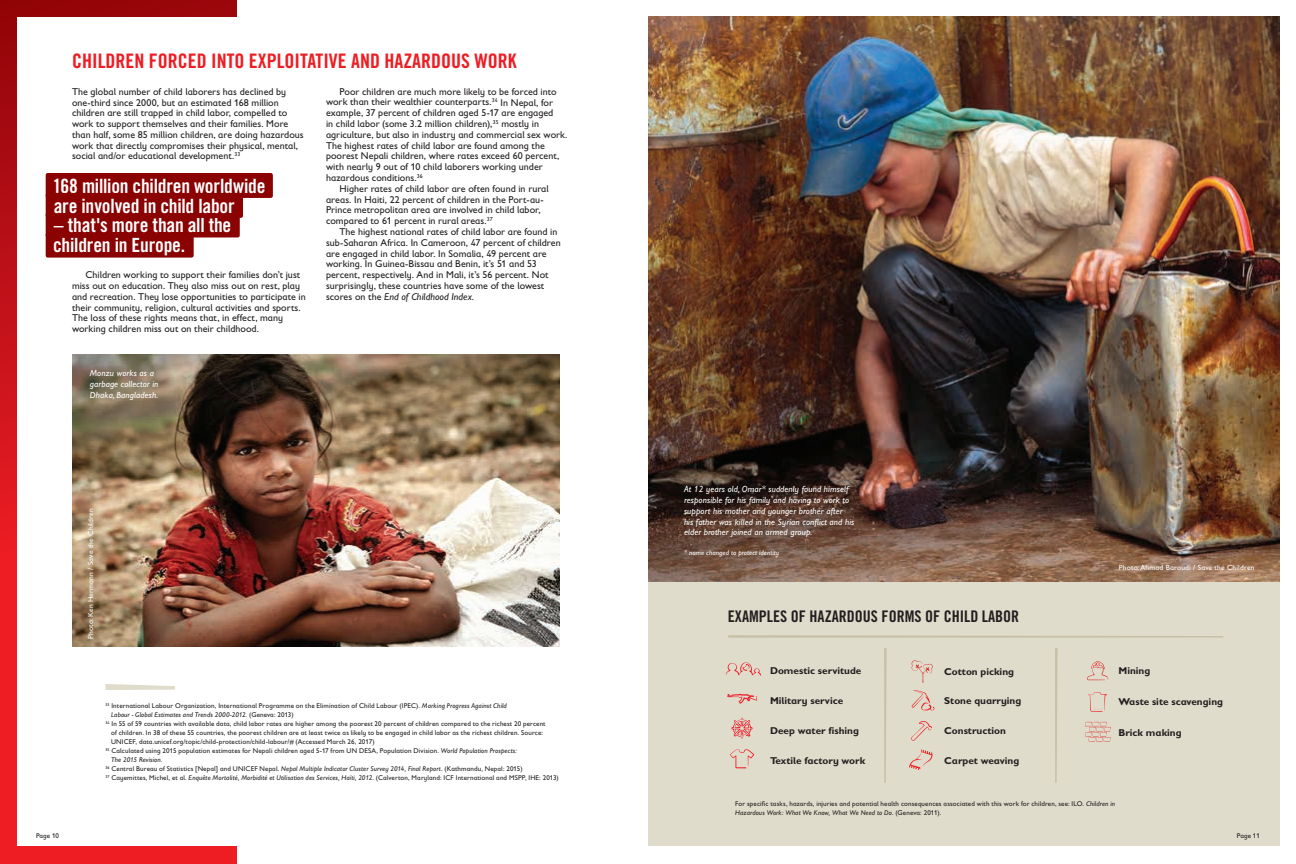
<style>
.page{position:relative;width:1296px;height:864px;background:#fff}
.page>*{position:absolute;margin:0;border:0;box-sizing:border-box;transform-origin:0 0}
.t1{font:20px "Trade Gothic LT Std Bd Cn 20";color:#ee1d23}
.t2{font:19.7px/19.9px "Trade Gothic LT Std Bd Cn 20";letter-spacing:-.01em;color:#fff}
.t3{font:16px "Trade Gothic LT Std Bd Cn 20";color:#231f20}
.t4{font:10px/10.8px "Gill Sans Infant Std";color:#231f20}
.t5{font:700 10px "Gill Sans Infant Std";color:#231f20}
.t6{font:italic 10px "Gill Sans Infant Std";letter-spacing:.005em;color:#231f20}
.t7{font:italic 9px/10.8px "Gill Sans Infant Std";letter-spacing:.01em;color:#fff}
.t8{font:7.5px "Gill Sans Infant Std";letter-spacing:.02em;color:#fff}
.t9{font:7px/9px "Gill Sans Infant Std";letter-spacing:.015em;color:#231f20}
.t10{font:italic 7px "Gill Sans Infant Std";letter-spacing:.015em;color:#231f20}
.t11{font:italic 7px "Gill Sans Infant Std";letter-spacing:.01em;color:#fff}
.s1{font-style:normal}
.s2{font-style:italic}
</style>
<div class="page">
<svg style="left:0;top:0;width:236px;height:864px;background:#ca1319"></svg>
<div style="left:17px;top:17px;width:631px;height:829px;background:#fff"></div>
<img style="left:72px;top:354px;width:487px;height:293px">
<svg style="left:105px;top:684px;width:70px;height:6px"></svg>
<div style="left:648px;top:321px;width:631px;height:525px;background:#e0dccb"></div>
<img style="left:648px;top:17px;width:631px;height:564px">
<svg style="left:728px;top:635px;width:496px;height:3px"></svg>
<svg style="left:884px;top:648px;width:3px;height:135px"></svg>
<svg style="left:1055px;top:648px;width:2px;height:135px"></svg>
<svg style="left:726px;top:662px;width:35px;height:14px"></svg>
<svg style="left:727px;top:694px;width:30px;height:10px"></svg>
<svg style="left:911px;top:721px;width:21px;height:20px"></svg>
<svg style="left:730px;top:749px;width:24px;height:19px"></svg>
<svg style="left:731px;top:718px;width:22px;height:21px"></svg>
<svg style="left:912px;top:660px;width:21px;height:23px"></svg>
<svg style="left:912px;top:690px;width:23px;height:21px"></svg>
<svg style="left:909px;top:750px;width:24px;height:20px"></svg>
<svg style="left:1087px;top:661px;width:21px;height:19px"></svg>
<svg style="left:1088px;top:692px;width:19px;height:20px"></svg>
<svg style="left:1085px;top:722px;width:26px;height:19px"></svg>
<div style="left:46px;top:233px;width:148px;height:25px;background:#8b0202;border-radius:2px"></div>
<div style="left:46px;top:213px;width:194px;height:24px;background:#8b0202;border-radius:2px"></div>
<div style="left:46px;top:173px;width:227px;height:25px;background:#8b0202;border-radius:2px"></div>
<div style="left:46px;top:193px;width:197px;height:25px;background:#8b0202;border-radius:2px"></div>
<h1 class="t1" style="left:72px;top:49px;width:446px">CHILDREN FORCED INTO EXPLOITATIVE AND HAZARDOUS WORK</h1>
<p class="t4" style="left:72px;top:86px;width:233px">The global number of child laborers has declined by one-third since 2000, but an estimated 168 million children are still trapped in child labor, compelled to work to support themselves and their families. More than half, some 85 million children, are doing hazardous work that directly compromises their physical, mental, social and/or educational development.<sup>33</sup></p>
<h2 class="t2" style="left:53px;top:175px;width:214px">168 million children worldwide are involved in child labor</h2>
<h2 class="t2" style="left:54px;top:215px;width:179px">– that's more than all the</h2>
<h2 class="t2" style="left:53px;top:235px;width:134px">children in Europe.</h2>
<p class="t4" style="left:72px;top:269px;width:235px;text-indent:14px">Children working to support their families don’t just miss out on education. They also miss out on rest, play and recreation. They lose opportunities to participate in their community, religion, cultural activities and sports.<br>The loss of these rights means that, in effect, many working children miss out on their childhood.</p>
<p class="t7" style="left:90px;top:368px;width:70px">Monzu works as a garbage collector in<br>Dhaka, Bangladesh.</p>
<p class="t4" style="left:340px;top:86px;width:219px">Poor children are much more likely to be forced into</p>
<p class="t4" style="left:326px;top:97px;width:229px">work than their wealthier counterparts.<sup>34</sup> In Nepal, for</p>
<p class="t4" style="left:326px;top:107px;width:229px">example, 37 percent of children aged 5-17 are engaged</p>
<p class="t4" style="left:326px;top:118px;width:215px">in child labor (some 3.2 million children),<sup>35</sup> mostly in</p>
<p class="t4" style="left:326px;top:129px;width:243px">agriculture, but also in industry and commercial sex work.</p>
<p class="t4" style="left:326px;top:140px;width:220px">The highest rates of child labor are found among the</p>
<p class="t4" style="left:326px;top:151px;width:235px">poorest Nepali children, where rates exceed 60 percent,</p>
<p class="t4" style="left:326px;top:161px;width:218px">with nearly 9 out of 10 child laborers working under</p>
<p class="t4" style="left:326px;top:172px;width:98px">hazardous conditions.<sup>36</sup></p>
<p class="t4" style="left:340px;top:183px;width:211px">Higher rates of child labor are often found in rural</p>
<p class="t4" style="left:326px;top:194px;width:219px">areas. In Haiti, 22 percent of children in the Port-au-</p>
<p class="t4" style="left:326px;top:205px;width:216px">Prince metropolitan area are involved in child labor,</p>
<p class="t4" style="left:326px;top:215px;width:168px">compared to 61 percent in rural areas.<sup>37</sup></p>
<p class="t4" style="left:340px;top:226px;width:219px">The highest national rates of child labor are found in</p>
<p class="t4" style="left:326px;top:237px;width:236px">sub-Saharan Africa. In Cameroon, 47 percent of children</p>
<p class="t4" style="left:326px;top:248px;width:222px">are engaged in child labor. In Somalia, 49 percent are</p>
<p class="t4" style="left:326px;top:259px;width:212px">working. In Guinea-Bissau and Benin, it’s 51 and 53</p>
<p class="t4" style="left:326px;top:269px;width:224px">percent, respectively. And in Mali, it’s 56 percent. Not</p>
<p class="t4" style="left:326px;top:280px;width:220px">surprisingly, these countries have some of the lowest</p>
<p class="t6" style="left:326px;top:291px;width:150px"><span class="s1">scores on the</span> End of Childhood Index<span class="s1">.</span></p>
<p class="t8" style="left:86px;top:639px;width:132px;rotate:-90deg">Photo: Ken Hermann / Save the Children</p>
<p class="t9" style="left:105px;top:701px;width:403px"><sup>33</sup> International Labour Organization, International Programme on the Elimination of Child Labour (IPEC). <span class="s2">Marking Progress Against Child</span></p>
<p class="t10" style="left:111px;top:711px;width:184px">Labour - Global Estimates and Trends 2000-2012. <span class="s1">(Geneva: 2013)</span></p>
<p class="t9" style="left:105px;top:719px;width:442px"><sup>34</sup> In 55 of 59 countries with available data, child labor rates are higher among the poorest 20 percent of children compared to the richest 20 percent</p>
<p class="t9" style="left:111px;top:728px;width:433px">of children. In 38 of these 55 countries, the poorest children are at least twice as likely to be engaged in child labor as the richest children. Source:</p>
<p class="t9" style="left:111px;top:737px;width:265px">UNICEF, data.unicef.org/topic/child-protection/child-labour/# (Accessed March 26, 2017)</p>
<p class="t9" style="left:105px;top:746px;width:413px"><sup>35</sup> Calculated using 2015 population estimates for Nepali children aged 5-17 from UN DESA, Population Division. <span class="s2">World Population Prospects:</span></p>
<p class="t10" style="left:111px;top:756px;width:53px">The 2015 Revision.</p>
<p class="t9" style="left:105px;top:764px;width:419px"><sup>36</sup> Central Bureau of Statistics [Nepal] and UNICEF Nepal. <span class="s2">Nepal Multiple Indicator Cluster Survey 2014, Final Report</span>. (Kathmandu, Nepal: 2015)</p>
<p class="t9" style="left:105px;top:773px;width:455px"><sup>37</sup> Cayemittes, Michel, et al. <span class="s2">Enquête Mortalité, Morbidité et Utilisation des Services, Haïti, 2012</span>. (Calverton, Maryland: ICF International and MSPP, IHE: 2013)</p>
<p class="t7" style="left:684px;top:484px;width:172px">At 12 years old, Omar* suddenly found himself responsible for his family and having to work to support his mother and younger brother after<br>his father was killed in the Syrian conflict and his elder brother joined an armed group.</p>
<p class="t11" style="left:684px;top:548px;width:97px">* name changed to protect identity</p>
<h3 class="t3" style="left:728px;top:607px;width:293px">EXAMPLES OF HAZARDOUS FORMS OF CHILD LABOR</h3>
<p class="t5" style="left:770px;top:664px;width:93px">Domestic servitude</p>
<p class="t5" style="left:770px;top:694px;width:75px">Military service</p>
<p class="t5" style="left:770px;top:724px;width:90px">Deep water fishing</p>
<p class="t5" style="left:770px;top:754px;width:97px">Textile factory work</p>
<p class="t5" style="left:944px;top:665px;width:71px">Cotton picking</p>
<p class="t5" style="left:944px;top:694px;width:79px">Stone quarrying</p>
<p class="t5" style="left:944px;top:724px;width:63px">Construction</p>
<p class="t5" style="left:944px;top:754px;width:77px">Carpet weaving</p>
<p class="t8" style="left:1119px;top:563px;width:137px">Photo: Ahmad Baroudi / Save the Children</p>
<p class="t5" style="left:1118px;top:664px;width:33px">Mining</p>
<p class="t5" style="left:1118px;top:695px;width:106px">Waste site scavenging</p>
<p class="t5" style="left:1118px;top:726px;width:65px">Brick making</p>
<p class="t9" style="left:735px;top:799px;width:382px">For specific tasks, hazards, injuries and potential health consequences associated with this work for children, see: ILO. <span class="s2">Children in<br>Hazardous Work: What We Know, What We Need to Do</span>. (Geneva: 2011).</p>
<p class="t9" style="left:36px;top:831px;width:25px">Page 10</p>
<p class="t9" style="left:1237px;top:831px;width:25px">Page 11</p>
</div>
